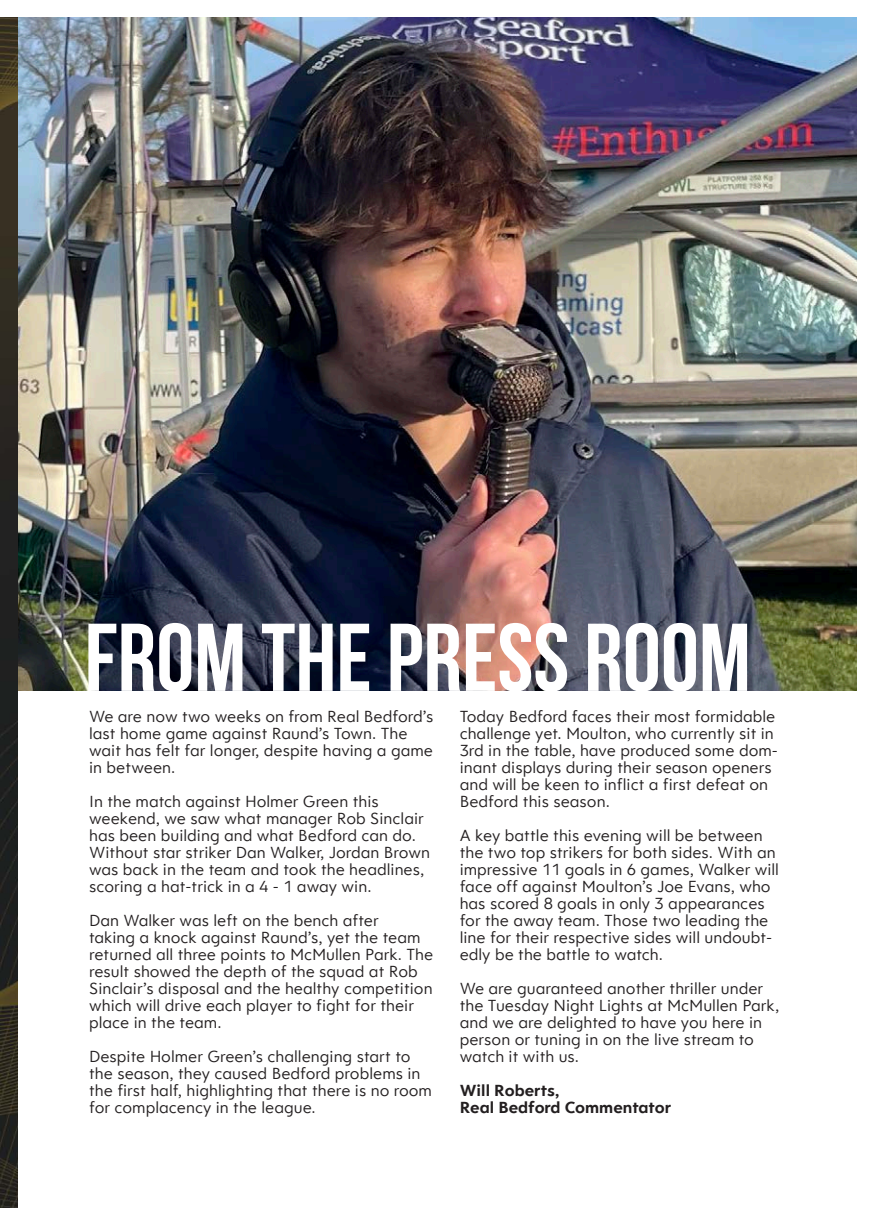
<style>
.page{position:relative;width:874px;height:1225px;background:#fff}
.page>*{position:absolute;margin:0;border:0;box-sizing:border-box;transform-origin:0 0}
.t1{font:700 96px "Bebas Neue";color:#fff}
.t2{font:17px/17px "Clarika Pro Geo";color:#231f20}
.t3{font:700 17px "Clarika Pro Geo";color:#231f20}
</style>
<div class="page">
<img style="left:17px;top:17px;width:839px;height:673px">
<img style="left:0;top:17px;width:17px;height:1191px">
<p class="t1" style="left:84px;top:605px;width:667px">FROM THE PRESS ROOM</p>
<p class="t2" style="left:89px;top:708px;width:345px">We are now two weeks on from Real Bedford’s last home game against Raund’s Town. The wait has felt far longer, despite having a game in between.</p>
<p class="t2" style="left:89px;top:793px;width:342px">In the match against Holmer Green this weekend, we saw what manager Rob Sinclair has been building and what Bedford can do.<br>Without star striker Dan Walker, Jordan Brown was back in the team and took the headlines, scoring a hat-trick in a 4 - 1 away win.</p>
<p class="t2" style="left:89px;top:912px;width:345px">Dan Walker was left on the bench after<br>taking a knock against Raund’s, yet the team returned all three points to McMullen Park. The result showed the depth of the squad at Rob Sinclair’s disposal and the healthy competition which will drive each player to fight for their place in the team.</p>
<p class="t2" style="left:89px;top:1048px;width:344px">Despite Holmer Green’s challenging start to the season, they caused Bedford problems in the first half, highlighting that there is no room for complacency in the league.</p>
<p class="t2" style="left:459px;top:708px;width:319px">Today Bedford faces their most formidable challenge yet. Moulton, who currently sit in 3rd in the table, have produced some dom&shy;inant displays during their season openers and will be keen to inflict a first defeat on Bedford this season.</p>
<p class="t2" style="left:459px;top:827px;width:321px">A key battle this evening will be between the two top strikers for both sides. With an impressive 11 goals in 6 games, Walker will face off against Moulton’s Joe Evans, who has scored 8 goals in only 3 appearances for the away team. Those two leading the line for their respective sides will undoubt&shy;edly be the battle to watch.</p>
<p class="t2" style="left:459px;top:980px;width:321px">We are guaranteed another thriller under the Tuesday Night Lights at McMullen Park, and we are delighted to have you here in person or tuning in on the live stream to watch it with us.</p>
<p class="t3" style="left:459px;top:1080px;width:101px">Will Roberts,</p>
<p class="t3" style="left:459px;top:1097px;width:213px">Real Bedford Commentator</p>
</div>
